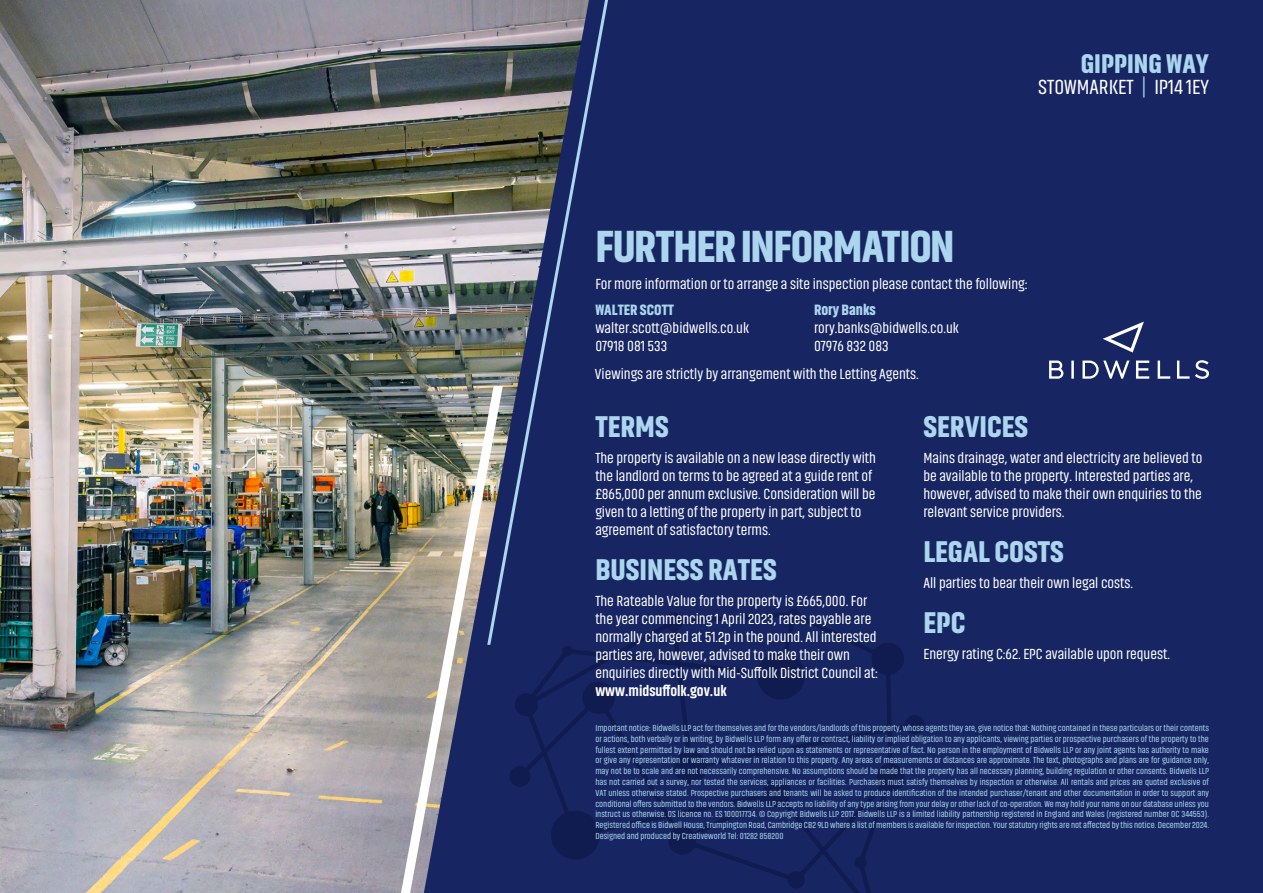
<style>
.page{position:relative;width:1263px;height:893px;background:#fff}
.page>*{position:absolute;margin:0;border:0;box-sizing:border-box;transform-origin:0 0}
.t1{font:900 45px "Akhand";letter-spacing:-.03em;color:#abd6ed}
.t2{font:900 30px "Akhand";color:#abd6ed}
.t3{font:900 27px "Akhand";color:#abd6ed}
.t4{font:21px "Akhand";color:#fff}
.t5{font:15px/18px "Akhand";color:#fff}
.t6{font:800 15px "Akhand";color:#fff}
.t7{font:900 15px "Akhand";color:#abd6ed}
.t8{font:9px/10.8px "Akhand";color:#abd6ed;text-align:justify}
.s1{color:#abd6ed}
</style>
<div class="page">
<img style="left:0;top:0;width:424px;height:893px">
<div style="left:424px;top:0;width:839px;height:893px;background:#172663"></div>
<div style="left:509px;top:608px;width:416px;height:285px;background:#172663"></div>
<svg style="left:514px;top:692px;width:36px;height:197px;background:#15245f"></svg>
<svg style="left:550px;top:612px;width:335px;height:281px;background:#15245f"></svg>
<svg style="left:673px;top:642px;width:232px;height:150px;background:#15245f"></svg>
<svg style="left:1049px;top:360px;width:160px;height:19px"></svg>
<svg style="left:1103px;top:322px;width:41px;height:31px"></svg>
<img style="left:485px;top:0;width:125px;height:648px">
<img style="left:395px;top:377px;width:114px;height:516px">
<h3 class="t3" style="left:1081px;top:49px;width:130px">GIPPING WAY</h3>
<h3 class="t4" style="left:1038px;top:76px;width:172px">STOWMARKET <span class="s1">|</span> IP14 1EY</h3>
<h1 class="t1" style="left:595px;top:222px;width:361px">FURTHER INFORMATION</h1>
<h3 class="t5" style="left:595px;top:275px;width:434px">For more information or to arrange a site inspection please contact the following:</h3>
<h3 class="t7" style="left:595px;top:302px;width:80px">WALTER SCOTT</h3>
<h3 class="t5" style="left:595px;top:319px;width:155px">walter.scott@bidwells.co.uk<br>07918 081 533</h3>
<h3 class="t7" style="left:814px;top:302px;width:63px">Rory Banks</h3>
<h3 class="t5" style="left:814px;top:319px;width:146px">rory.banks@bidwells.co.uk<br>07976 832 083</h3>
<h3 class="t5" style="left:595px;top:365px;width:325px">Viewings are strictly by arrangement with the Letting Agents.</h3>
<h2 class="t2" style="left:595px;top:410px;width:75px">TERMS</h2>
<p class="t5" style="left:595px;top:449px;width:282px">The property is available on a new lease directly with the landlord on terms to be agreed at a guide rent of £865,000 per annum exclusive. Consideration will be given to a letting of the property in part, subject to agreement of satisfactory terms.</p>
<h2 class="t2" style="left:595px;top:553px;width:183px">BUSINESS RATES</h2>
<p class="t5" style="left:595px;top:592px;width:284px">The Rateable Value for the property is £665,000. For the year commencing 1 April 2023, rates payable are normally charged at 51.2p in the pound. All interested parties are, however, advised to make their own enquiries directly with Mid-Suffolk District Council at:</p>
<h3 class="t6" style="left:595px;top:683px;width:133px">www.midsuffolk.gov.uk</h3>
<h2 class="t2" style="left:923px;top:410px;width:106px">SERVICES</h2>
<h3 class="t5" style="left:923px;top:449px;width:280px">Mains drainage, water and electricity are believed to be available to the property. Interested parties are, however, advised to make their own enquiries to the relevant service providers.</h3>
<h2 class="t2" style="left:923px;top:535px;width:142px">LEGAL COSTS</h2>
<h3 class="t5" style="left:923px;top:574px;width:211px">All parties to bear their own legal costs.</h3>
<h2 class="t2" style="left:923px;top:606px;width:44px">EPC</h2>
<h3 class="t5" style="left:923px;top:645px;width:248px">Energy rating C:62. EPC available upon request.</h3>
<p class="t8" style="left:595px;top:723px;width:615px">Important notice: Bidwells LLP act for themselves and for the vendors/landlords of this property, whose agents they are, give notice that: Nothing contained in these particulars or their contents or actions, both verbally or in writing, by Bidwells LLP form any offer or contract, liability or implied obligation to any applicants, viewing parties or prospective purchasers of the property to the fullest extent permitted by law and should not be relied upon as statements or representative of fact. No person in the employment of Bidwells LLP or any joint agents has authority to make or give any representation or warranty whatever in relation to this property. Any areas of measurements or distances are approximate. The text, photographs and plans are for guidance only, may not be to scale and are not necessarily comprehensive. No assumptions should be made that the property has all necessary planning, building regulation or other consents. Bidwells LLP has not carried out a survey, nor tested the services, appliances or facilities. Purchasers must satisfy themselves by inspection or otherwise. All rentals and prices are quoted exclusive of VAT unless otherwise stated. Prospective purchasers and tenants will be asked to produce identification of the intended purchaser/tenant and other documentation in order to support any conditional offers submitted to the vendors. Bidwells LLP accepts no liability of any type arising from your delay or other lack of co-operation. We may hold your name on our database unless you instruct us otherwise. OS licence no. ES 100017734. © Copyright Bidwells LLP 2017. Bidwells LLP is a limited liability partnership registered in England and Wales (registered number OC 344553).<br>Registered office is Bidwell House, Trumpington Road, Cambridge CB2 9LD where a list of members is available for inspection. Your statutory rights are not affected by this notice. December 2024.<br>Designed and produced by Creativeworld Tel: 01282 858200</p>
</div>
